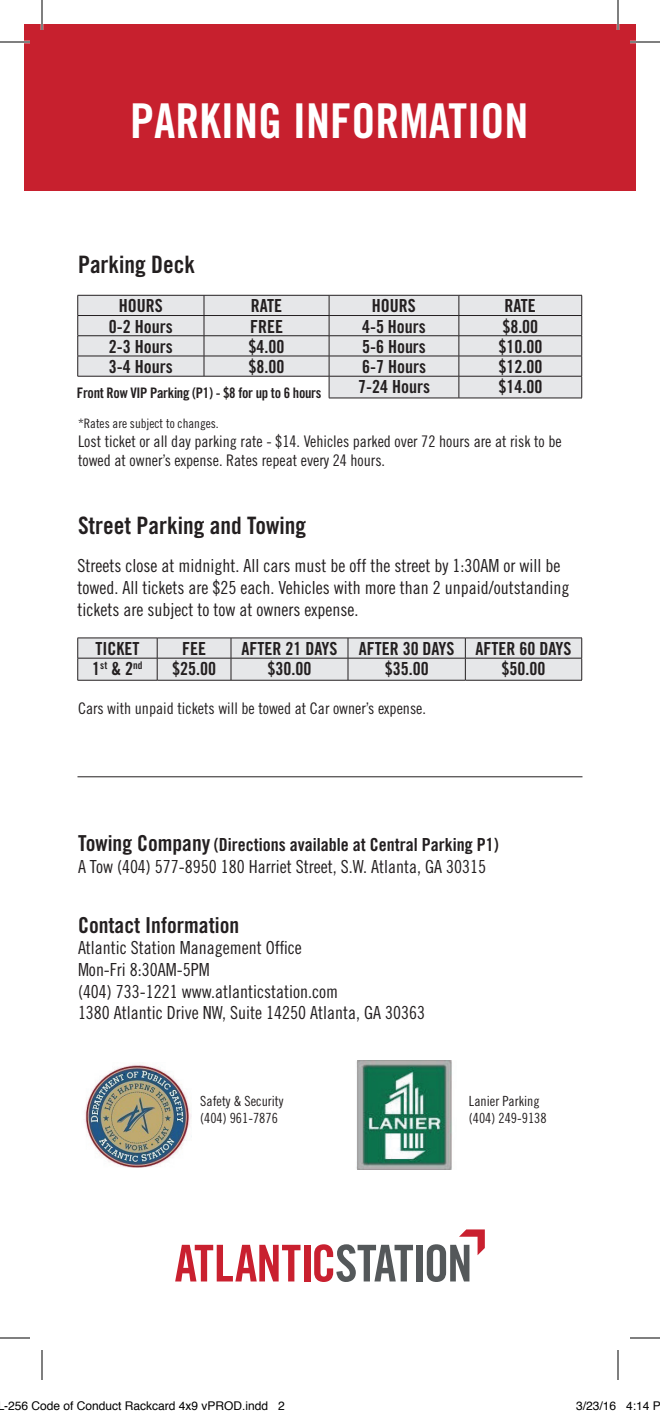
<style>
.page{position:relative;width:660px;height:1416px;background:#fff}
.page>*{position:absolute;margin:0;border:0;box-sizing:border-box;transform-origin:0 0}
.t1{font:48px "Trade Gothic Bold Cond Twenty";color:#fff}
.t2{font:24px "Trade Gothic Bold Cond Twenty";color:#231f20}
.t3{font:22px "Trade Gothic Bold Cond Twenty";color:#231f20}
.t4{font:18px/21.6px "Trade Gothic Cond Eighteen";color:#231f20}
.t5{font:18px "Trade Gothic Bold Cond Twenty";color:#231f20}
.t6{font:16px/19.2px "Trade Gothic Cond Eighteen";color:#231f20}
.t7{font:14.4px "Trade Gothic Bold Cond Twenty";letter-spacing:-.02em;color:#231f20}
.t8{font:14px/16.8px "Trade Gothic Cond Eighteen";color:#231f20}
.t9{font:13px "Trade Gothic Cond Eighteen";color:#231f20}
.t10{font:12px "Helvetica";color:#000}
.t11{font:10.4px "Trade Gothic Bold Cond Twenty";color:#231f20}
.s1{font-size:18px}
.s2{font-size:22px}
</style>
<div class="page">
<svg style="left:78px;top:296px;width:503px;height:102px;background:#e5e6e8"></svg>
<hr style="left:459px;top:376px;width:123px;height:1px;background:#231f20">
<hr style="left:78px;top:295px;width:126px;height:1px;background:#231f20">
<hr style="left:204px;top:295px;width:125px;height:1px;background:#231f20">
<hr style="left:459px;top:295px;width:123px;height:1px;background:#231f20">
<hr style="left:459px;top:315px;width:123px;height:1px;background:#231f20">
<hr style="left:329px;top:295px;width:130px;height:1px;background:#231f20">
<hr style="left:78px;top:315px;width:126px;height:1px;background:#231f20">
<hr style="left:204px;top:315px;width:125px;height:1px;background:#231f20">
<hr style="left:329px;top:315px;width:130px;height:1px;background:#231f20">
<hr style="left:78px;top:335px;width:126px;height:1px;background:#231f20">
<hr style="left:204px;top:335px;width:125px;height:1px;background:#231f20">
<hr style="left:329px;top:335px;width:130px;height:1px;background:#231f20">
<hr style="left:459px;top:335px;width:123px;height:1px;background:#231f20">
<hr style="left:459px;top:356px;width:123px;height:1px;background:#231f20">
<hr style="left:78px;top:356px;width:126px;height:1px;background:#231f20">
<svg style="left:77px;top:296px;width:1px;height:80px"></svg>
<hr style="left:78px;top:376px;width:126px;height:1px;background:#231f20">
<hr style="left:204px;top:356px;width:125px;height:1px;background:#231f20">
<svg style="left:204px;top:296px;width:1px;height:80px"></svg>
<hr style="left:204px;top:376px;width:125px;height:1px;background:#231f20">
<hr style="left:329px;top:356px;width:130px;height:1px;background:#231f20">
<hr style="left:329px;top:376px;width:130px;height:1px;background:#231f20">
<svg style="left:329px;top:296px;width:1px;height:102px"></svg>
<hr style="left:329px;top:398px;width:130px;height:1px;background:#231f20">
<svg style="left:459px;top:296px;width:1px;height:102px"></svg>
<svg style="left:581px;top:296px;width:1px;height:102px"></svg>
<hr style="left:459px;top:398px;width:123px;height:1px;background:#231f20">
<svg style="left:77px;top:638px;width:505px;height:42px;background:#dadbdd"></svg>
<hr style="left:78px;top:680px;width:79px;height:1px;background:#231f20">
<hr style="left:157px;top:680px;width:74px;height:1px;background:#231f20">
<hr style="left:231px;top:680px;width:117px;height:1px;background:#231f20">
<hr style="left:348px;top:680px;width:117px;height:1px;background:#231f20">
<hr style="left:465px;top:680px;width:117px;height:1px;background:#231f20">
<div style="left:24px;top:24px;width:612px;height:166px;background:#c7202e"></div>
<img style="left:84px;top:1063px;width:108px;height:104px">
<img style="left:356px;top:1060px;width:96px;height:109px">
<hr style="left:78px;top:776px;width:504px;height:1px;background:#231f20">
<svg style="left:175px;top:1245px;width:126px;height:36px"></svg>
<div style="left:304px;top:1245px;width:6px;height:36px;background:#c9202f"></div>
<svg style="left:314px;top:1244px;width:99px;height:38px"></svg>
<div style="left:417px;top:1245px;width:6px;height:36px;background:#54585a"></div>
<svg style="left:427px;top:1229px;width:58px;height:53px"></svg>
<hr style="left:0;top:41px;width:30px;height:2px;background:#fff">
<hr style="left:630px;top:41px;width:30px;height:2px;background:#fff">
<hr style="left:41px;top:0;width:2px;height:30px;background:#fff">
<hr style="left:617px;top:0;width:2px;height:30px;background:#fff">
<hr style="left:0;top:42px;width:30px;height:1px;background:#000">
<hr style="left:630px;top:42px;width:30px;height:1px;background:#000">
<hr style="left:0;top:1338px;width:30px;height:1px;background:#000">
<hr style="left:630px;top:1338px;width:30px;height:1px;background:#000">
<hr style="left:42px;top:0;width:1px;height:30px;background:#000">
<hr style="left:42px;top:1350px;width:1px;height:30px;background:#000">
<hr style="left:618px;top:0;width:1px;height:30px;background:#000">
<hr style="left:618px;top:1350px;width:1px;height:30px;background:#000">
<h1 class="t1" style="left:130px;top:92px;width:400px">PARKING INFORMATION</h1>
<h2 class="t2" style="left:78px;top:249px;width:119px">Parking Deck</h2>
<p class="t5" style="left:119px;top:295px;width:45px">HOURS</p>
<p class="t5" style="left:251px;top:295px;width:33px">RATE</p>
<p class="t5" style="left:372px;top:295px;width:45px">HOURS</p>
<p class="t5" style="left:505px;top:295px;width:33px">RATE</p>
<p class="t5" style="left:109px;top:315px;width:65px">0-2 Hours</p>
<p class="t5" style="left:250px;top:315px;width:34px">FREE</p>
<p class="t5" style="left:362px;top:315px;width:65px">4-5 Hours</p>
<p class="t5" style="left:502px;top:315px;width:37px">$8.00</p>
<p class="t5" style="left:109px;top:335px;width:65px">2-3 Hours</p>
<p class="t5" style="left:249px;top:335px;width:37px">$4.00</p>
<p class="t5" style="left:362px;top:335px;width:65px">5-6 Hours</p>
<p class="t5" style="left:498px;top:335px;width:45px">$10.00</p>
<p class="t5" style="left:109px;top:356px;width:65px">3-4 Hours</p>
<p class="t5" style="left:249px;top:356px;width:37px">$8.00</p>
<p class="t5" style="left:362px;top:356px;width:65px">6-7 Hours</p>
<p class="t5" style="left:498px;top:356px;width:45px">$12.00</p>
<p class="t5" style="left:358px;top:376px;width:73px">7-24 Hours</p>
<p class="t5" style="left:498px;top:376px;width:45px">$14.00</p>
<p class="t7" style="left:77px;top:384px;width:246px">Front Row VIP Parking (P1) - $8 for up to 6 hours</p>
<p class="t9" style="left:78px;top:415px;width:142px">*Rates are subject to changes.</p>
<p class="t6" style="left:78px;top:431px;width:485px">Lost ticket or all day parking rate - $14. Vehicles parked over 72 hours are at risk to be towed at owner’s expense. Rates repeat every 24 hours.</p>
<h2 class="t2" style="left:78px;top:511px;width:230px">Street Parking and Towing</h2>
<p class="t4" style="left:78px;top:555px;width:494px">Streets close at midnight. All cars must be off the street by 1:30AM or will be towed. All tickets are $25 each. Vehicles with more than 2 unpaid/outstanding tickets are subject to tow at owners expense.</p>
<p class="t5" style="left:95px;top:638px;width:45px">TICKET</p>
<p class="t5" style="left:182px;top:638px;width:25px">FEE</p>
<p class="t5" style="left:242px;top:638px;width:331px">AFTER 21 DAYS AFTER 30 DAYS AFTER 60 DAYS</p>
<p class="t11" style="left:92px;top:659px;width:52px"><span class="s1">1</span>st <span class="s1">&amp; 2</span>nd</p>
<p class="t5" style="left:172px;top:658px;width:45px">$25.00</p>
<p class="t5" style="left:268px;top:658px;width:45px">$30.00</p>
<p class="t5" style="left:385px;top:658px;width:45px">$35.00</p>
<p class="t5" style="left:502px;top:658px;width:45px">$50.00</p>
<p class="t6" style="left:78px;top:699px;width:350px">Cars with unpaid tickets will be towed at Car owner’s expense.</p>
<p class="t5" style="left:78px;top:834px;width:422px"><span class="s2">Towing Company</span> (Directions available at Central Parking P1)</p>
<p class="t4" style="left:78px;top:855px;width:410px">A Tow (404) 577-8950 180 Harriet Street, S.W. Atlanta, GA 30315</p>
<p class="t3" style="left:78px;top:912px;width:163px">Contact Information</p>
<p class="t4" style="left:78px;top:937px;width:349px">Atlantic Station Management Office<br>Mon-Fri 8:30AM-5PM<br>(404) 733-1221 www.atlanticstation.com<br>1380 Atlantic Drive NW, Suite 14250 Atlanta, GA 30363</p>
<p class="t8" style="left:200px;top:1093px;width:85px">Safety &amp; Security (404) 961-7876</p>
<p class="t8" style="left:469px;top:1093px;width:79px">Lanier Parking (404) 249-9138</p>
<p class="t10" style="left:-3px;top:1397px;width:289px">L-256 Code of Conduct Rackcard 4x9 vPROD.indd 2</p>
<p class="t10" style="left:576px;top:1397px;width:86px">3/23/16 4:14 P</p>
</div>
